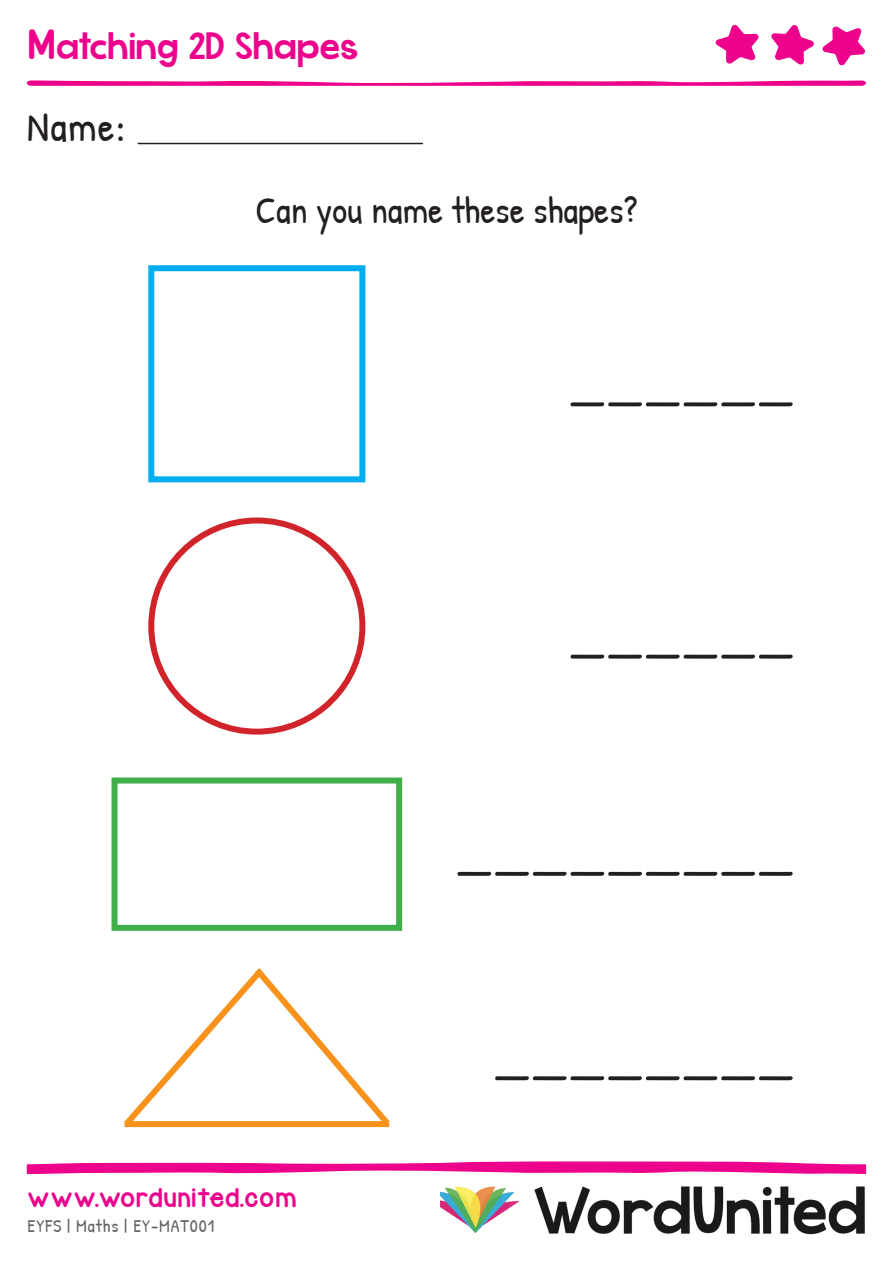
<style>
.page{position:relative;width:893px;height:1263px;background:#fff}
.page>*{position:absolute;margin:0;border:0;box-sizing:border-box;transform-origin:0 0}
.t1{font:66px "Patrick Hand";color:#231f20}
.t2{font:42px "Patrick Hand";color:#231f20}
.t3{font:39px "KG Whatthe Teacher Wants";letter-spacing:.03em;color:#ed028c}
.t4{font:37.5px "Patrick Hand";color:#231f20}
.t5{font:21px "KG Cornerofthe Sky";letter-spacing:.035em;color:#ed028c}
.t6{font:18px "Patrick Hand";letter-spacing:.05em;color:#636366}
.s1{font-family:"KG Cornerofthe Sky";font-size:33px}
</style>
<div class="page">
<svg style="left:27px;top:24px;width:839px;height:121px"></svg>
<svg style="left:27px;top:1161px;width:839px;height:13px"></svg>
<img style="left:440px;top:1186px;width:425px;height:49px">
<hr style="left:138px;top:143px;width:284px;height:1px;background:#231f20">
<div style="left:148px;top:265px;width:217px;height:217px;border:6px solid #00aeef"></div>
<div style="left:112px;top:777px;width:290px;height:154px;border:6px solid #40ae49"></div>
<div style="left:148px;top:517px;width:217px;height:218px;border:6px solid #d1232a;border-radius:50%"></div>
<svg style="left:124px;top:968px;width:266px;height:160px"></svg>
<p class="t3" style="left:28px;top:21px;width:331px"><span class="s1">M</span>atching 2D Shapes</p>
<p class="t2" style="left:27px;top:98px;width:100px">Name:</p>
<p class="t4" style="left:256px;top:184px;width:383px">Can you name these shapes?</p>
<p class="t1" style="left:568px;top:334px;width:228px">______</p>
<p class="t1" style="left:568px;top:586px;width:228px">______</p>
<p class="t1" style="left:455px;top:803px;width:341px">_________</p>
<p class="t1" style="left:493px;top:1007px;width:303px">________</p>
<p class="t5" style="left:28px;top:1182px;width:271px">www.wordunited.com</p>
<p class="t6" style="left:28px;top:1213px;width:188px">EYFS | Maths | EY-MAT001</p>
</div>
